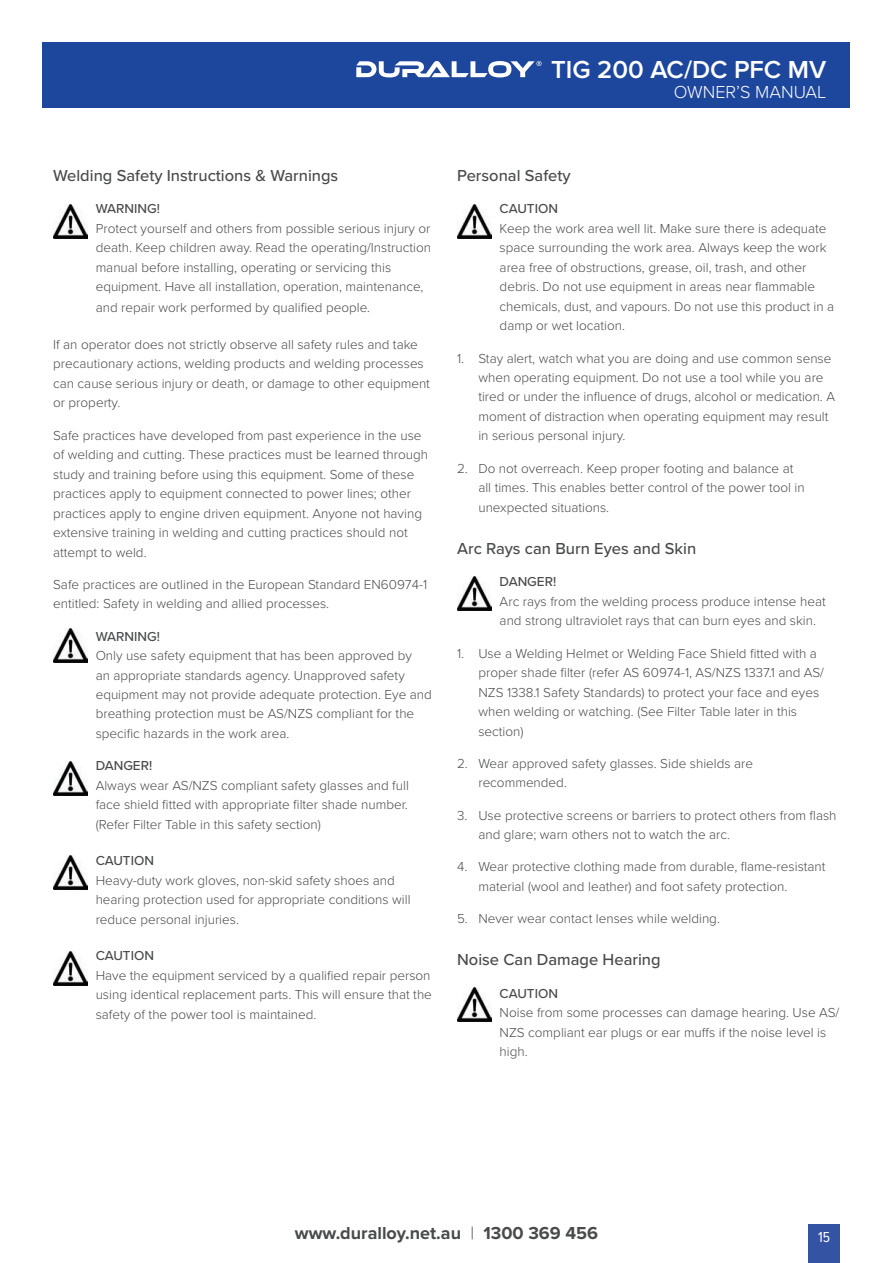
<style>
.page{position:relative;width:893px;height:1263px;background:#fff}
.page>*{position:absolute;margin:0;border:0;box-sizing:border-box;transform-origin:0 0}
.t1{font:600 25.5px "Proxima Nova";color:#fff}
.t2{font:700 18px "Proxima Nova";color:#484a4c}
.t3{font:300 18px "Proxima Nova";color:#fff}
.t4{font:500 16.5px "Proxima Nova";color:#484a4c}
.t5{font:15px "Proxima Nova Cond";color:#fff}
.t6{font:300 13.5px/19.5px "Proxima Nova";color:#484a4c}
.t7{font:500 13.5px "Proxima Nova";color:#484a4c}
.s1{font-weight:300}
</style>
<div class="page">
<div style="left:43px;top:43px;width:807px;height:65px;background:#1d469d"></div>
<svg style="left:356px;top:61px;width:186px;height:16px"></svg>
<img style="left:53px;top:204px;width:34px;height:34px">
<img style="left:53px;top:629px;width:34px;height:34px">
<img style="left:53px;top:761px;width:34px;height:34px">
<img style="left:53px;top:855px;width:34px;height:34px">
<img style="left:53px;top:951px;width:34px;height:34px">
<img style="left:457px;top:204px;width:34px;height:34px">
<img style="left:457px;top:576px;width:34px;height:34px">
<img style="left:457px;top:988px;width:34px;height:34px">
<div style="left:808px;top:1225px;width:32px;height:38px;background:#3553a3"></div>
<h1 class="t1" style="left:551px;top:55px;width:277px">TIG 200 AC/DC PFC MV</h1>
<h2 class="t3" style="left:674px;top:81px;width:154px">OWNER’S MANUAL</h2>
<p class="t4" style="left:53px;top:166px;width:287px">Welding Safety Instructions &amp; Warnings</p>
<p class="t7" style="left:96px;top:201px;width:66px">WARNING!</p>
<p class="t6" style="left:96px;top:219px;width:337px">Protect yourself and others from possible serious injury or death. Keep children away. Read the operating/Instruction manual before installing, operating or servicing this equipment. Have all installation, operation, maintenance,</p>
<p class="t6" style="left:96px;top:298px;width:276px">and repair work performed by qualified people.</p>
<p class="t6" style="left:53px;top:335px;width:378px">If an operator does not strictly observe all safety rules and take precautionary actions, welding products and welding processes can cause serious injury or death, or damage to other equipment or property.</p>
<p class="t6" style="left:53px;top:425px;width:377px">Safe practices have developed from past experience in the use of welding and cutting. These practices must be learned through study and training before using this equipment. Some of these practices apply to equipment connected to power lines; other practices apply to engine driven equipment. Anyone not having extensive training in welding and cutting practices should not attempt to weld.</p>
<p class="t6" style="left:53px;top:575px;width:376px">Safe practices are outlined in the European Standard EN60974-1 entitled: Safety in welding and allied processes.</p>
<p class="t7" style="left:96px;top:628px;width:66px">WARNING!</p>
<p class="t6" style="left:96px;top:646px;width:338px">Only use safety equipment that has been approved by<br>an appropriate standards agency. Unapproved safety equipment may not provide adequate protection. Eye and breathing protection must be AS/NZS compliant for the specific hazards in the work area.</p>
<p class="t7" style="left:96px;top:758px;width:58px">DANGER!</p>
<p class="t6" style="left:96px;top:776px;width:315px;text-align:justify">Always wear AS/NZS compliant safety glasses and full face shield fitted with appropriate filter shade number. (Refer Filter Table in this safety section)</p>
<p class="t7" style="left:96px;top:853px;width:60px">CAUTION</p>
<p class="t6" style="left:96px;top:871px;width:316px">Heavy-duty work gloves, non-skid safety shoes and hearing protection used for appropriate conditions will reduce personal injuries.</p>
<p class="t7" style="left:96px;top:948px;width:60px">CAUTION</p>
<p class="t6" style="left:96px;top:966px;width:338px;text-align:justify">Have the equipment serviced by a qualified repair person using identical replacement parts. This will ensure that the safety of the power tool is maintained.</p>
<p class="t4" style="left:457px;top:166px;width:115px">Personal Safety</p>
<p class="t7" style="left:500px;top:201px;width:60px">CAUTION</p>
<p class="t6" style="left:500px;top:219px;width:336px">Keep the work area well lit. Make sure there is adequate space surrounding the work area. Always keep the work area free of obstructions, grease, oil, trash, and other debris. Do not use equipment in areas near flammable chemicals, dust, and vapours. Do not use this product in a damp or wet location.</p>
<p class="t6" style="left:478px;top:348px;width:358px;text-indent:-21px">1. Stay alert, watch what you are doing and use common sense when operating equipment. Do not use a tool while you are tired or under the influence of drugs, alcohol or medication. A moment of distraction when operating equipment may result in serious personal injury.</p>
<p class="t6" style="left:478px;top:459px;width:328px;text-indent:-21px">2. Do not overreach. Keep proper footing and balance at all times. This enables better control of the power tool in unexpected situations.</p>
<p class="t4" style="left:457px;top:539px;width:241px">Arc Rays can Burn Eyes and Skin</p>
<p class="t7" style="left:500px;top:574px;width:58px">DANGER!</p>
<p class="t6" style="left:500px;top:592px;width:328px">Arc rays from the welding process produce intense heat and strong ultraviolet rays that can burn eyes and skin.</p>
<p class="t6" style="left:478px;top:643px;width:347px;text-indent:-21px">1. Use a Welding Helmet or Welding Face Shield fitted with a proper shade filter (refer AS 60974-1, AS/NZS 1337.1 and AS/ NZS 1338.1 Safety Standards) to protect your face and eyes when welding or watching. (See Filter Table later in this section)</p>
<p class="t6" style="left:478px;top:754px;width:276px;text-indent:-21px">2. Wear approved safety glasses. Side shields are recommended.</p>
<p class="t6" style="left:478px;top:805px;width:360px;text-indent:-21px">3. Use protective screens or barriers to protect others from flash and glare; warn others not to watch the arc.</p>
<p class="t6" style="left:478px;top:857px;width:349px;text-indent:-21px">4. Wear protective clothing made from durable, flame-resistant material (wool and leather) and foot safety protection.</p>
<p class="t6" style="left:457px;top:909px;width:264px">5. Never wear contact lenses while welding.</p>
<p class="t4" style="left:457px;top:950px;width:205px">Noise Can Damage Hearing</p>
<p class="t7" style="left:500px;top:985px;width:60px">CAUTION</p>
<p class="t6" style="left:500px;top:1003px;width:341px">Noise from some processes can damage hearing. Use AS/<br>NZS compliant ear plugs or ear muffs if the noise level is high.</p>
<h2 class="t2" style="left:295px;top:1222px;width:305px">www.duralloy.net.au <span class="s1">|</span> 1300 369 456</h2>
<p class="t5" style="left:818px;top:1228px;width:14px">15</p>
</div>
